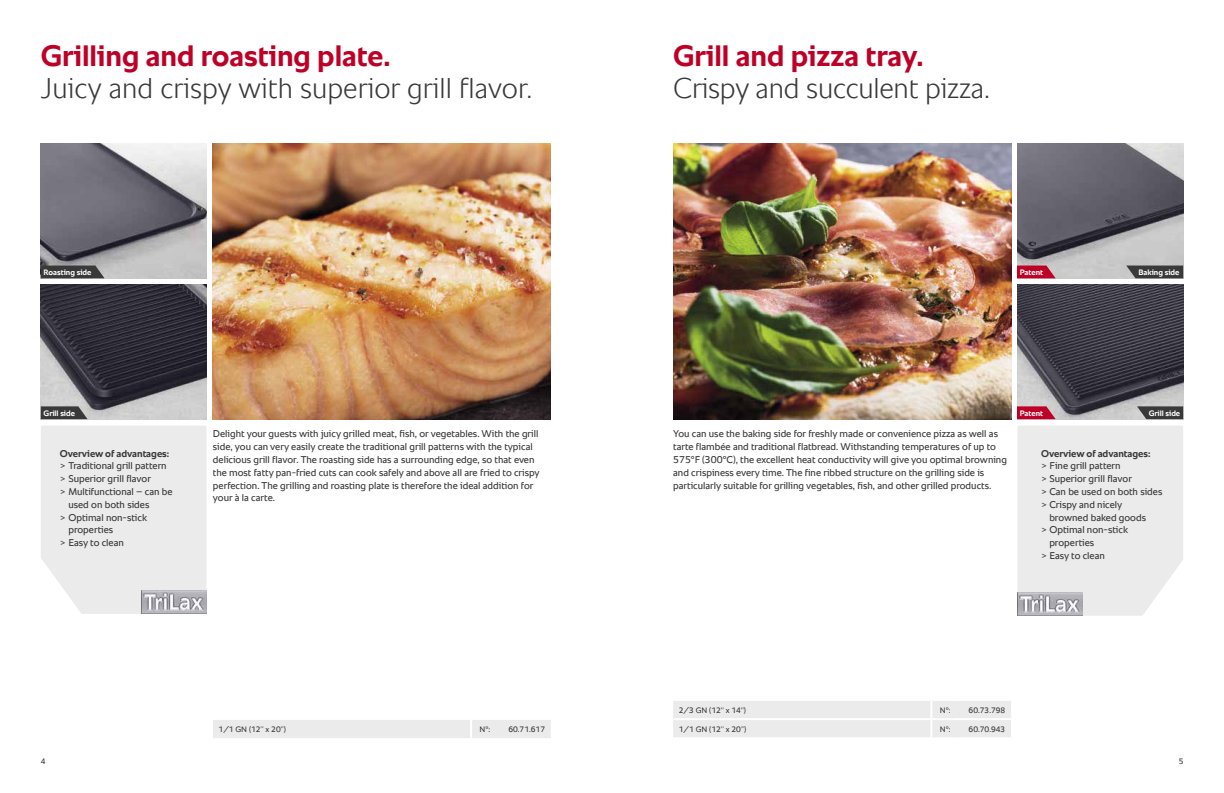
<style>
.page{position:relative;width:1224px;height:793px;background:#fff}
.page>*{position:absolute;margin:0;border:0;box-sizing:border-box;transform-origin:0 0}
.t1{font:700 30px "RATIONAL Sans TT";color:#be0027}
.t2{font:300 29px "RATIONAL Sans TT";color:#393939}
.t3{font:10px/12.8px "RATIONAL Sans TT";color:#393939}
.t4{font:700 10px "RATIONAL Sans TT";color:#393939}
.t5{font:8px "RATIONAL Sans TT";color:#393939}
.t6{font:700 8px "RATIONAL Sans TT";color:#fff}
</style>
<div class="page">
<img style="left:213px;top:144px;width:338px;height:275px">
<img style="left:673px;top:144px;width:338px;height:275px">
<img style="left:41px;top:144px;width:166px;height:134px">
<img style="left:1017px;top:144px;width:166px;height:134px">
<img style="left:41px;top:285px;width:166px;height:134px">
<img style="left:1017px;top:285px;width:166px;height:134px">
<div style="left:41px;top:426px;width:166px;height:188px;background:#ebebeb"></div>
<div style="left:1017px;top:426px;width:166px;height:189px;background:#ebebeb"></div>
<svg style="left:41px;top:265px;width:64px;height:13px"></svg>
<svg style="left:41px;top:406px;width:47px;height:13px"></svg>
<svg style="left:1137px;top:406px;width:46px;height:13px"></svg>
<svg style="left:1126px;top:265px;width:57px;height:13px"></svg>
<div style="left:673px;top:701px;width:338px;height:36px;background:#ebebeb"></div>
<hr style="left:673px;top:718px;width:258px;height:2px;background:#fff">
<hr style="left:931px;top:718px;width:21px;height:2px;background:#fff">
<hr style="left:952px;top:718px;width:59px;height:2px;background:#fff">
<div style="left:213px;top:720px;width:338px;height:18px;background:#ebebeb"></div>
<img style="left:141px;top:590px;width:66px;height:24px">
<img style="left:1017px;top:592px;width:66px;height:23px">
<svg style="left:1017px;top:265px;width:39px;height:13px"></svg>
<svg style="left:1017px;top:406px;width:39px;height:13px"></svg>
<h1 class="t1" style="left:41px;top:34px;width:351px">Grilling and roasting plate.</h1>
<h2 class="t2" style="left:41px;top:67px;width:493px">Juicy and crispy with superior grill flavor.</h2>
<p class="t6" style="left:44px;top:266px;width:49px">Roasting side</p>
<h1 class="t1" style="left:673px;top:34px;width:252px">Grill and pizza tray.</h1>
<h2 class="t2" style="left:673px;top:67px;width:318px">Crispy and succulent pizza.</h2>
<p class="t6" style="left:1020px;top:266px;width:25px">Patent</p>
<p class="t6" style="left:1138px;top:266px;width:42px">Baking side</p>
<p class="t6" style="left:44px;top:407px;width:33px">Grill side</p>
<p class="t6" style="left:1149px;top:407px;width:33px">Grill side</p>
<p class="t6" style="left:1020px;top:407px;width:25px">Patent</p>
<p class="t4" style="left:60px;top:446px;width:111px">Overview of advantages:</p>
<p class="t3" style="left:60px;top:459px;width:108px">&gt; Traditional grill pattern</p>
<p class="t3" style="left:60px;top:472px;width:93px">&gt; Superior grill flavor</p>
<p class="t3" style="left:60px;top:485px;width:114px">&gt; Multifunctional – can be</p>
<p class="t3" style="left:68px;top:498px;width:82px">used on both sides</p>
<p class="t3" style="left:60px;top:511px;width:89px">&gt; Optimal non-stick</p>
<p class="t3" style="left:68px;top:523px;width:46px">properties</p>
<p class="t3" style="left:60px;top:536px;width:66px">&gt; Easy to clean</p>
<p class="t3" style="left:213px;top:427px;width:328px">Delight your guests with juicy grilled meat, fish, or vegetables. With the grill side, you can very easily create the traditional grill patterns with the typical delicious grill flavor. The roasting side has a surrounding edge, so that even the most fatty pan-fried cuts can cook safely and above all are fried to crispy perfection. The grilling and roasting plate is therefore the ideal addition for your à la carte.</p>
<p class="t3" style="left:673px;top:427px;width:335px">You can use the baking side for freshly made or convenience pizza as well as tarte flambée and traditional flatbread. Withstanding temperatures of up to 575°F (300°C), the excellent heat conductivity will give you optimal browning and crispiness every time. The fine ribbed structure on the grilling side is particularly suitable for grilling vegetables, fish, and other grilled products.</p>
<p class="t4" style="left:1041px;top:446px;width:111px">Overview of advantages:</p>
<p class="t3" style="left:1041px;top:459px;width:81px">&gt; Fine grill pattern</p>
<p class="t3" style="left:1041px;top:472px;width:92px">&gt; Superior grill flavor</p>
<p class="t3" style="left:1041px;top:485px;width:123px">&gt; Can be used on both sides</p>
<p class="t3" style="left:1041px;top:498px;width:83px">&gt; Crispy and nicely</p>
<p class="t3" style="left:1049px;top:511px;width:98px">browned baked goods</p>
<p class="t3" style="left:1041px;top:523px;width:88px">&gt; Optimal non-stick</p>
<p class="t3" style="left:1049px;top:536px;width:46px">properties</p>
<p class="t3" style="left:1041px;top:549px;width:65px">&gt; Easy to clean</p>
<p class="t5" style="left:679px;top:704px;width:69px">2/3 GN (12'' x 14'')</p>
<p class="t5" style="left:940px;top:704px;width:12px">N°:</p>
<p class="t5" style="left:969px;top:704px;width:38px">60.73.798</p>
<p class="t5" style="left:219px;top:723px;width:69px">1/1 GN (12’’ x 20’’)</p>
<p class="t5" style="left:480px;top:723px;width:12px">N°:</p>
<p class="t5" style="left:508px;top:723px;width:38px">60.71.617</p>
<p class="t5" style="left:679px;top:723px;width:69px">1/1 GN (12’’ x 20’’)</p>
<p class="t5" style="left:940px;top:723px;width:12px">N°:</p>
<p class="t5" style="left:969px;top:723px;width:38px">60.70.943</p>
<p class="t5" style="left:41px;top:755px;width:6px">4</p>
<p class="t5" style="left:1179px;top:755px;width:6px">5</p>
</div>
